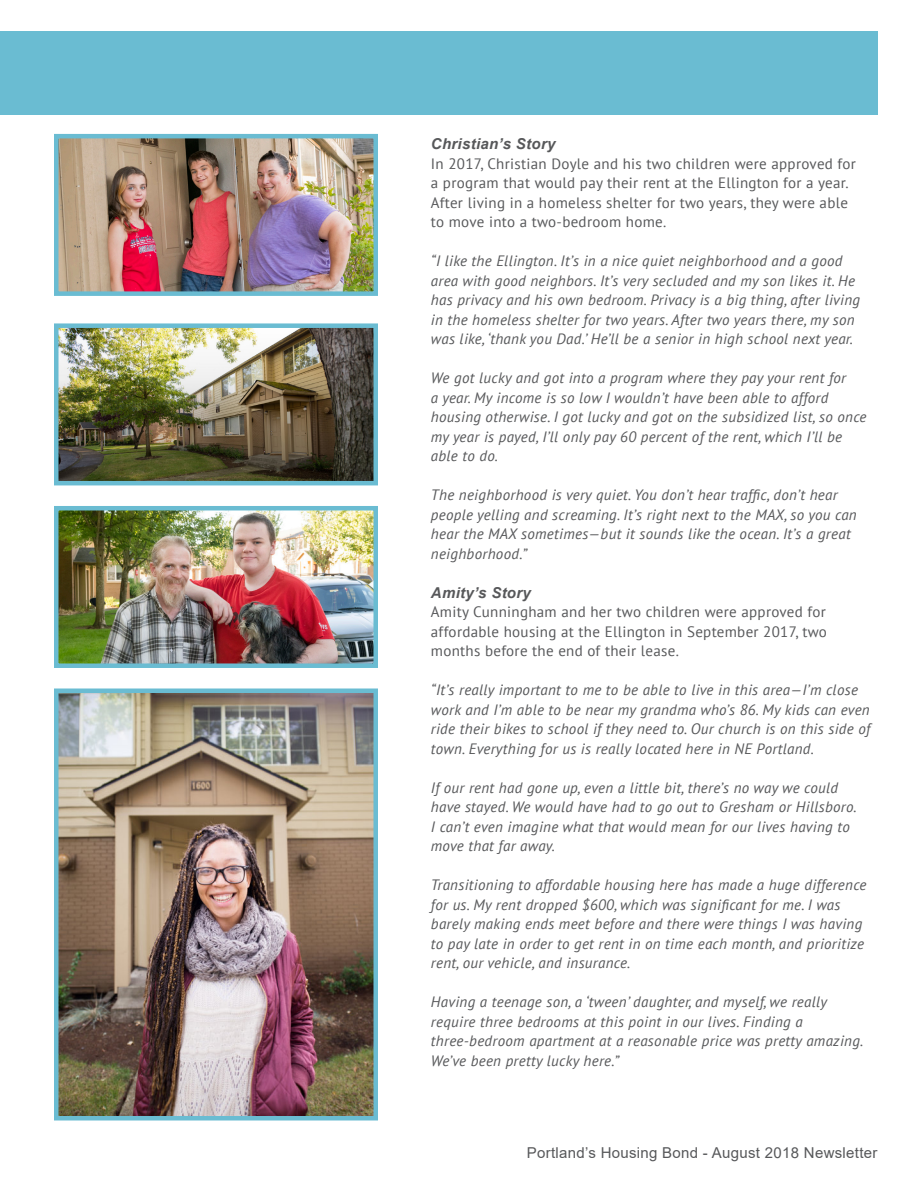
<style>
.page{position:relative;width:918px;height:1188px;background:#fff}
.page>*{position:absolute;margin:0;border:0;box-sizing:border-box;transform-origin:0 0}
.News_Story_Text_2nd{font:italic 15px/19.5px "PT Sans";letter-spacing:.02em;color:#57585a}
.News_Story_Text_2nd-2{font:15px/19.5px "PT Sans";letter-spacing:.02em;color:#57585a}
.t1{font:15px "Arial";letter-spacing:.02em;color:#57585a}
.News_Story_Text_2nd-3{font:italic 700 15px "Arial";letter-spacing:.02em;color:#57585a}
</style>
<div class="page">
<div style="left:0;top:32px;width:878px;height:83px;background:#6abcd2"></div>
<img style="left:59px;top:511px;width:314px;height:152px">
<div style="left:54px;top:506px;width:324px;height:162px;border:4px solid #6abcd2"></div>
<img style="left:59px;top:693px;width:314px;height:422px">
<div style="left:54px;top:688px;width:324px;height:432px;border:4px solid #6abcd2"></div>
<img style="left:59px;top:328px;width:314px;height:152px">
<div style="left:54px;top:323px;width:324px;height:162px;border:4px solid #6abcd2"></div>
<img style="left:59px;top:139px;width:314px;height:152px">
<div style="left:54px;top:134px;width:324px;height:162px;border:4px solid #6abcd2"></div>
<p class="News_Story_Text_2nd-3" style="left:431px;top:134px;width:126px">Christian’s Story</p>
<p class="News_Story_Text_2nd-2" style="left:431px;top:153px;width:427px">In 2017, Christian Doyle and his two children were approved for a program that would pay their rent at the Ellington for a year.<br>After living in a homeless shelter for two years, they were able to move into a two-bedroom home.</p>
<p class="News_Story_Text_2nd" style="left:431px;top:251px;width:431px">“I like the Ellington. It’s in a nice quiet neighborhood and a good area with good neighbors. It’s very secluded and my son likes it. He has privacy and his own bedroom. Privacy is a big thing, after living in the homeless shelter for two years. After two years there, my son was like, ‘thank you Dad.’ He’ll be a senior in high school next year.</p>
<p class="News_Story_Text_2nd" style="left:431px;top:368px;width:437px">We got lucky and got into a program where they pay your rent for<br>a year. My income is so low I wouldn’t have been able to afford housing otherwise. I got lucky and got on the subsidized list, so once my year is payed, I’ll only pay 60 percent of the rent, which I’ll be able to do.</p>
<p class="News_Story_Text_2nd" style="left:431px;top:485px;width:427px">The neighborhood is very quiet. You don’t hear traffic, don’t hear people yelling and screaming. It’s right next to the MAX, so you can hear the MAX sometimes—but it sounds like the ocean. It’s a great neighborhood.”</p>
<p class="News_Story_Text_2nd-3" style="left:431px;top:582px;width:102px">Amity’s Story</p>
<p class="News_Story_Text_2nd-2" style="left:431px;top:602px;width:398px;text-align:justify">Amity Cunningham and her two children were approved for affordable housing at the Ellington in September 2017, two months before the end of their lease.</p>
<p class="News_Story_Text_2nd" style="left:431px;top:680px;width:441px">“It’s really important to me to be able to live in this area—I’m close work and I’m able to be near my grandma who’s 86. My kids can even ride their bikes to school if they need to. Our church is on this side of town. Everything for us is really located here in NE Portland.</p>
<p class="News_Story_Text_2nd" style="left:431px;top:777px;width:427px">If our rent had gone up, even a little bit, there’s no way we could have stayed. We would have had to go out to Gresham or Hillsboro.<br>I can’t even imagine what that would mean for our lives having to move that far away.</p>
<p class="News_Story_Text_2nd" style="left:431px;top:875px;width:437px">Transitioning to affordable housing here has made a huge difference for us. My rent dropped $600, which was significant for me. I was barely making ends meet before and there were things I was having to pay late in order to get rent in on time each month, and prioritize rent, our vehicle, and insurance.</p>
<p class="News_Story_Text_2nd" style="left:431px;top:992px;width:434px">Having a teenage son, a ‘tween’ daughter, and myself, we really require three bedrooms at this point in our lives. Finding a three-bedroom apartment at a reasonable price was pretty amazing.<br>We’ve been pretty lucky here.”</p>
<p class="t1" style="left:527px;top:1143px;width:352px">Portland’s Housing Bond - August 2018 Newsletter</p>
</div>
